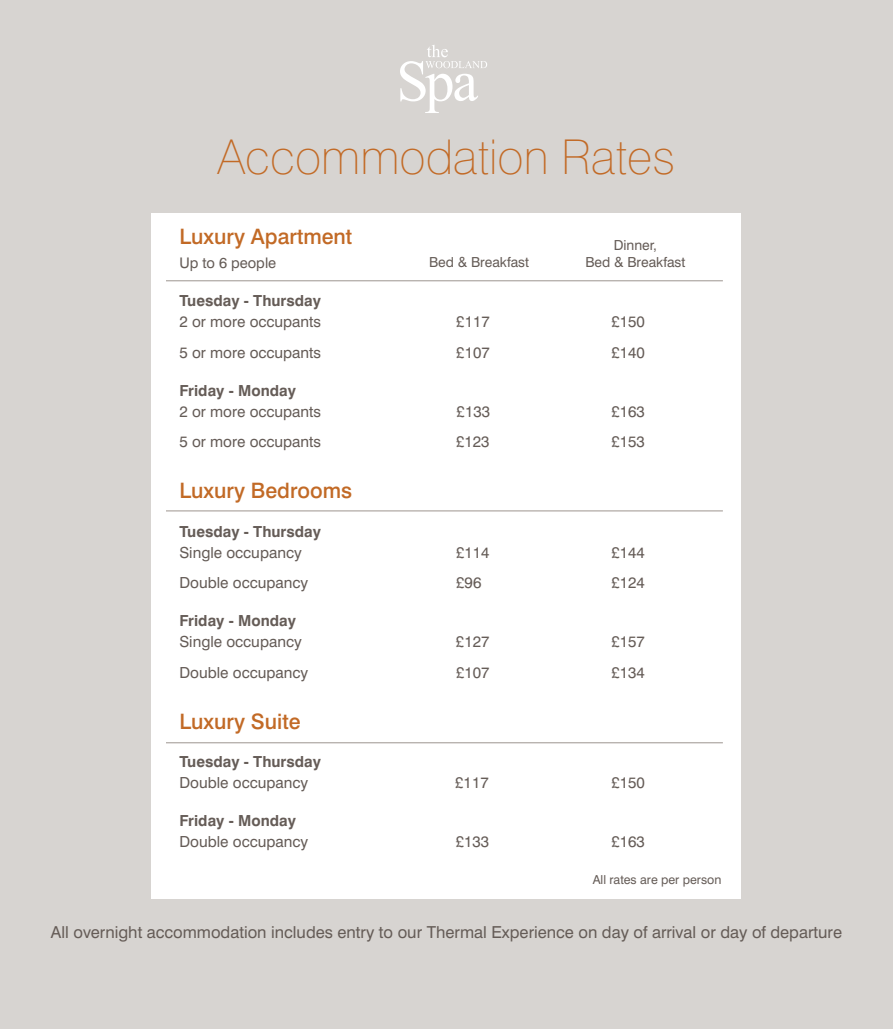
<style>
.page{position:relative;width:893px;height:1029px;background:#d7d4d1}
.page>*{position:absolute;margin:0;border:0;box-sizing:border-box;transform-origin:0 0}
.t1{font:100 48px "Swiss 721 BT";color:#c26a26}
.t2{font:500 21.3px "Swiss 721 BT";color:#c26a26}
.t3{font:16.5px "Swiss 721 BT";color:#655c57}
.t4{font:15.3px/21px "Swiss 721 BT";color:#655c57}
.t5{font:700 15.3px/21px "Swiss 721 BT";color:#655c57}
.t6{font:14.55px "Swiss 721 BT";color:#655c57}
.t7{font:13.8px/17.1px "Swiss 721 BT";color:#655c57;text-align:center}
.t8{font:12.45px "Swiss 721 BT";color:#655c57}
.s1{font-weight:400}
.s2{font-weight:700}
</style>
<div class="page">
<div style="left:152px;top:213px;width:589px;height:685px;background:#fff"></div>
<svg style="left:400px;top:45px;width:87px;height:68px"></svg>
<hr style="left:166px;top:280px;width:557px;height:1px;background:#b8b2ae">
<hr style="left:166px;top:510px;width:557px;height:1px;background:#b8b2ae">
<hr style="left:166px;top:742px;width:557px;height:1px;background:#b8b2ae">
<p class="t1" style="left:218px;top:128px;width:459px">Accommodation Rates</p>
<p class="t2" style="left:179px;top:223px;width:174px">Luxury Apartment</p>
<p class="t6" style="left:179px;top:254px;width:98px">Up to 6 people</p>
<p class="t5" style="left:179px;top:290px;width:143px">Tuesday - Thursday<br><span class="s1">2 or more occupants</span></p>
<p class="t7" style="left:429px;top:253px;width:101px">Bed &amp; Breakfast</p>
<p class="t7" style="left:585px;top:236px;width:101px">Dinner,<br>Bed &amp; Breakfast</p>
<p class="t4" style="left:456px;top:311px;width:35px">£117</p>
<p class="t4" style="left:611px;top:311px;width:35px">£150</p>
<p class="t4" style="left:179px;top:341px;width:143px">5 or more occupants</p>
<p class="t4" style="left:456px;top:341px;width:35px">£107</p>
<p class="t4" style="left:611px;top:341px;width:35px">£140</p>
<p class="t4" style="left:179px;top:380px;width:143px"><span class="s2">Friday - Monday<br></span>2 or more occupants</p>
<p class="t4" style="left:457px;top:401px;width:35px">£133</p>
<p class="t4" style="left:611px;top:401px;width:35px">£163</p>
<p class="t4" style="left:179px;top:431px;width:143px">5 or more occupants</p>
<p class="t4" style="left:456px;top:431px;width:35px">£123</p>
<p class="t4" style="left:611px;top:431px;width:35px">£153</p>
<p class="t2" style="left:179px;top:478px;width:174px">Luxury Bedrooms</p>
<p class="t5" style="left:179px;top:520px;width:143px">Tuesday - Thursday<br><span class="s1">Single occupancy</span></p>
<p class="t4" style="left:456px;top:541px;width:35px">£114</p>
<p class="t4" style="left:611px;top:541px;width:35px">£144</p>
<p class="t4" style="left:179px;top:572px;width:130px">Double occupancy</p>
<p class="t4" style="left:456px;top:572px;width:27px">£96</p>
<p class="t4" style="left:611px;top:572px;width:35px">£124</p>
<p class="t4" style="left:179px;top:610px;width:124px"><span class="s2">Friday - Monday<br></span>Single occupancy</p>
<p class="t4" style="left:456px;top:631px;width:35px">£127</p>
<p class="t4" style="left:611px;top:631px;width:35px">£157</p>
<p class="t4" style="left:179px;top:662px;width:130px">Double occupancy</p>
<p class="t4" style="left:456px;top:662px;width:35px">£107</p>
<p class="t4" style="left:611px;top:662px;width:35px">£134</p>
<p class="t2" style="left:179px;top:708px;width:123px">Luxury Suite</p>
<p class="t5" style="left:179px;top:751px;width:143px">Tuesday - Thursday<br><span class="s1">Double occupancy</span></p>
<p class="t4" style="left:455px;top:772px;width:35px">£117</p>
<p class="t4" style="left:611px;top:772px;width:35px">£150</p>
<p class="t4" style="left:179px;top:810px;width:130px"><span class="s2">Friday - Monday<br></span>Double occupancy</p>
<p class="t4" style="left:456px;top:831px;width:35px">£133</p>
<p class="t4" style="left:611px;top:831px;width:35px">£163</p>
<p class="t8" style="left:593px;top:872px;width:130px">All rates are per person</p>
<p class="t3" style="left:51px;top:922px;width:793px">All overnight accommodation includes entry to our Thermal Experience on day of arrival or day of departure</p>
</div>
